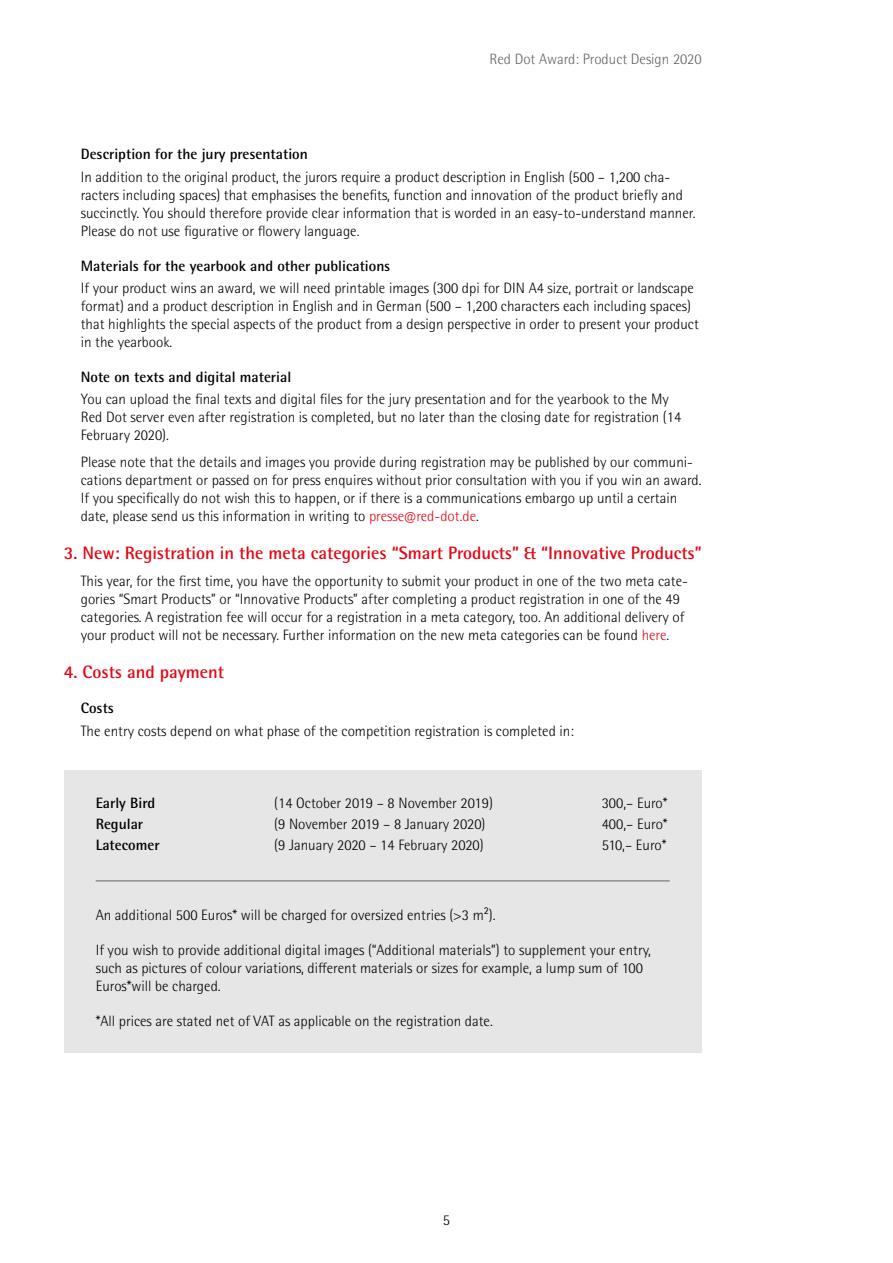
<style>
.page{position:relative;width:893px;height:1263px;background:#fff}
.page>*{position:absolute;margin:0;border:0;box-sizing:border-box;transform-origin:0 0}
.t1{font:700 18px "Rotis Semi Sans Std";color:#e30613}
.t2{font:300 15px/18px "Rotis Semi Sans Std";color:#000}
.t3{font:700 15px "Rotis Semi Sans Std";color:#000}
.t4{font:300 15px "Rotis Semi Sans Std";color:#646363}
.s1{color:#e30613}
</style>
<div class="page">
<div style="left:64px;top:770px;width:638px;height:283px;background:#e6e6e6"></div>
<hr style="left:96px;top:881px;width:574px;height:1px;background:#646363">
<p class="t4" style="left:489px;top:51px;width:214px">Red Dot Award: Product Design 2020</p>
<p class="t3" style="left:81px;top:145px;width:229px">Description for the jury presentation</p>
<p class="t2" style="left:81px;top:168px;width:616px">In addition to the original product, the jurors require a product description in English (500 – 1,200 cha&shy;racters including spaces) that emphasises the benefits, function and innovation of the product briefly and succinctly. You should therefore provide clear information that is worded in an easy-to-understand manner.<br>Please do not use figurative or flowery language.</p>
<p class="t3" style="left:81px;top:256px;width:311px">Materials for the yearbook and other publications</p>
<p class="t2" style="left:81px;top:279px;width:619px">If your product wins an award, we will need printable images (300 dpi for DIN A4 size, portrait or landscape format) and a product description in English and in German (500 – 1,200 characters each including spaces) that highlights the special aspects of the product from a design perspective in order to present your product in the yearbook.</p>
<p class="t3" style="left:81px;top:368px;width:212px">Note on texts and digital material</p>
<p class="t2" style="left:81px;top:390px;width:602px">You can upload the final texts and digital files for the jury presentation and for the yearbook to the My<br>Red Dot server even after registration is completed, but no later than the closing date for registration (14<br>February 2020).</p>
<p class="t2" style="left:81px;top:453px;width:622px">Please note that the details and images you provide during registration may be published by our communi&shy;cations department or passed on for press enquires without prior consultation with you if you win an award.<br>If you specifically do not wish this to happen, or if there is a communications embargo up until a certain date, please send us this information in writing to <span class="s1">presse@red-dot.de</span>.</p>
<p class="t1" style="left:64px;top:542px;width:639px">3. New: Registration in the meta categories “Smart Products” &amp; “Innovative Products”</p>
<p class="t2" style="left:81px;top:572px;width:609px">This year, for the first time, you have the opportunity to submit your product in one of the two meta cate&shy;gories “Smart Products” or “Innovative Products” after completing a product registration in one of the 49 categories. A registration fee will occur for a registration in a meta category, too. An additional delivery of your product will not be necessary. Further information on the new meta categories can be found <span class="s1">here</span>.</p>
<p class="t1" style="left:64px;top:661px;width:162px">4. Costs and payment</p>
<p class="t3" style="left:81px;top:699px;width:34px">Costs</p>
<p class="t2" style="left:81px;top:722px;width:495px">The entry costs depend on what phase of the competition registration is completed in:</p>
<p class="t3" style="left:96px;top:793px;width:61px">Early Bird</p>
<p class="t2" style="left:274px;top:794px;width:220px">(14 October 2019 – 8 November 2019)</p>
<p class="t2" style="left:602px;top:794px;width:67px">300,– Euro*</p>
<p class="t3" style="left:96px;top:814px;width:49px">Regular</p>
<p class="t2" style="left:274px;top:815px;width:213px">(9 November 2019 – 8 January 2020)</p>
<p class="t2" style="left:602px;top:815px;width:67px">400,– Euro*</p>
<p class="t3" style="left:96px;top:835px;width:65px">Latecomer</p>
<p class="t2" style="left:274px;top:836px;width:211px">(9 January 2020 – 14 February 2020)</p>
<p class="t2" style="left:602px;top:836px;width:66px">510,– Euro*</p>
<p class="t2" style="left:96px;top:906px;width:401px">An additional 500 Euros* will be charged for oversized entries (&gt;3 m²).</p>
<p class="t2" style="left:96px;top:941px;width:557px">If you wish to provide additional digital images (“Additional materials”) to supplement your entry, such as pictures of colour variations, different materials or sizes for example, a lump sum of 100<br>Euros*will be charged.</p>
<p class="t2" style="left:96px;top:1012px;width:399px">*All prices are stated net of VAT as applicable on the registration date.</p>
<p class="t2" style="left:443px;top:1211px;width:9px">5</p>
</div>
